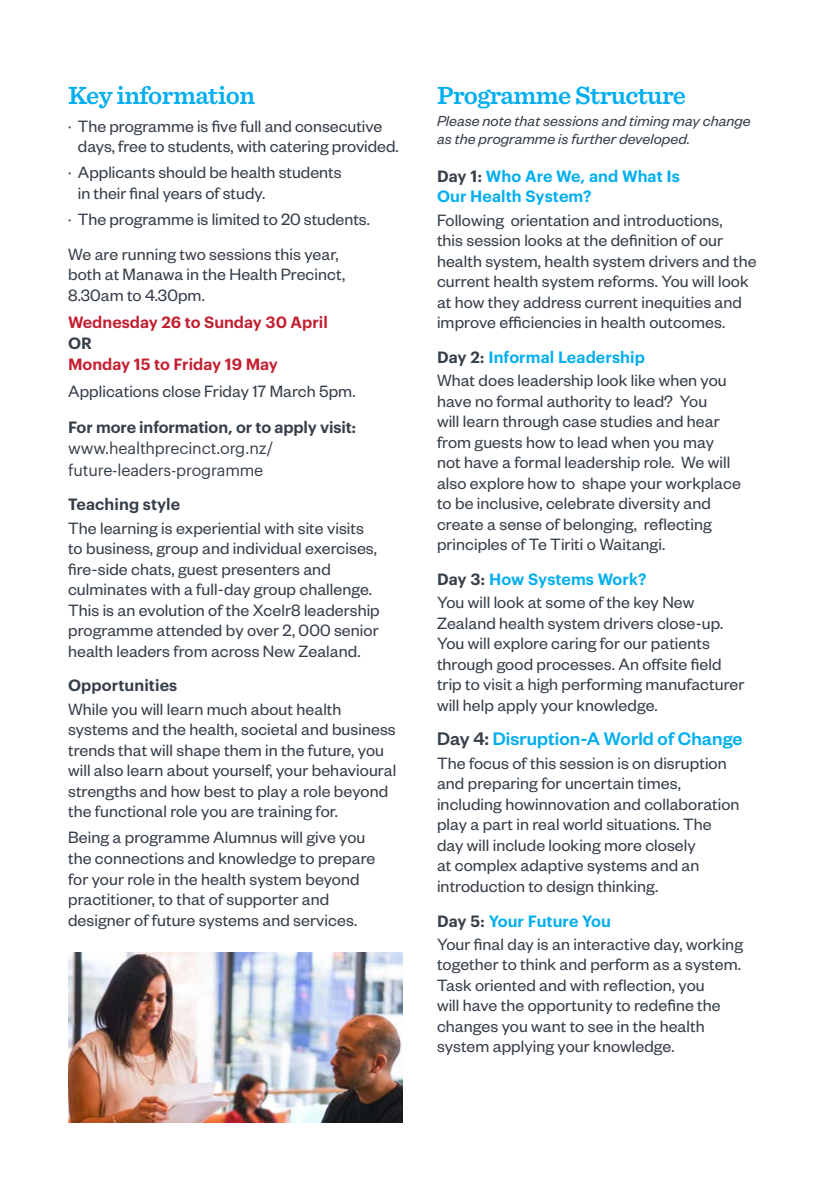
<style>
.page{position:relative;width:840px;height:1191px;background:#fff}
.page>*{position:absolute;margin:0;border:0;box-sizing:border-box;transform-origin:0 0}
.t1{font:600 26px "Sentinel";letter-spacing:-.02em;color:#00aeef}
.t2{font:500 20px "Founders Grotesk";letter-spacing:.005em;color:#00aeef}
.t3{font:18px/20.6px "Founders Grotesk";letter-spacing:.005em;color:#363f49}
.t4{font:600 16px/20.4px "Graphik";letter-spacing:.005em;color:#00aeef}
.t5{font:italic 16px/18px "Founders Grotesk";letter-spacing:.005em;color:#363f49}
.t6{font:600 16px "Graphik";letter-spacing:-.01em;color:#363f49}
.t7{font:16px/22px "Graphik";letter-spacing:-.01em;color:#363f49}
.t8{font:600 16px "Graphik";color:#c32032}
.s1{color:#363f49}
</style>
<div class="page">
<img style="left:68px;top:952px;width:335px;height:171px">
<h1 class="t1" style="left:68px;top:75px;width:188px">Key information</h1>
<p class="t3" style="left:78px;top:115px;width:322px;text-indent:-10px">· The programme is five full and consecutive days, free to students, with catering provided.</p>
<p class="t3" style="left:78px;top:161px;width:265px;text-indent:-10px">· Applicants should be health students in their final years of study.</p>
<p class="t3" style="left:68px;top:201px;width:303px;line-height:34.6px">· The programme is limited to 20 students.<br>We are running two sessions this year,</p>
<p class="t3" style="left:68px;top:263px;width:278px">both at Manawa in the Health Precinct,<br>8.30am to 4.30pm.</p>
<p class="t8" style="left:68px;top:310px;width:261px">Wednesday 26 to Sunday 30 April</p>
<p class="t6" style="left:68px;top:331px;width:25px">OR</p>
<p class="t8" style="left:68px;top:352px;width:211px">Monday 15 to Friday 19 May</p>
<p class="t3" style="left:68px;top:380px;width:289px">Applications close Friday 17 March 5pm.</p>
<p class="t6" style="left:68px;top:414px;width:289px">For more information, or to apply visit:</p>
<p class="t7" style="left:68px;top:435px;width:206px">www.healthprecinct.org.nz/ future-leaders-programme</p>
<p class="t6" style="left:68px;top:492px;width:114px">Teaching style</p>
<p class="t3" style="left:68px;top:517px;width:313px">The learning is experiential with site visits to business, group and individual exercises, fire-side chats, guest presenters and culminates with a full-day group challenge.<br>This is an evolution of the Xcelr8 leadership programme attended by over 2, 000 senior health leaders from across New Zealand.</p>
<p class="t6" style="left:68px;top:673px;width:111px">Opportunities</p>
<p class="t3" style="left:68px;top:698px;width:329px">While you will learn much about health systems and the health, societal and business trends that will shape them in the future, you will also learn about yourself, your behavioural strengths and how best to play a role beyond the functional role you are training for.</p>
<p class="t3" style="left:68px;top:826px;width:308px">Being a programme Alumnus will give you the connections and knowledge to prepare for your role in the health system beyond practitioner, to that of supporter and designer of future systems and services.</p>
<h1 class="t1" style="left:437px;top:75px;width:250px">Programme Structure</h1>
<p class="t5" style="left:437px;top:111px;width:315px">Please note that sessions and timing may change as the programme is further developed.</p>
<p class="t4" style="left:437px;top:164px;width:244px"><span class="s1">Day 1:</span> Who Are We, and What Is<br>Our Health System?</p>
<p class="t3" style="left:437px;top:209px;width:321px">Following orientation and introductions,<br>this session looks at the definition of our health system, health system drivers and the current health system reforms. You will look at how they address current inequities and improve efficiencies in health outcomes.</p>
<p class="t4" style="left:437px;top:345px;width:209px"><span class="s1">Day 2:</span> Informal Leadership</p>
<p class="t3" style="left:437px;top:369px;width:305px">What does leadership look like when you have no formal authority to lead? You<br>will learn through case studies and hear from guests how to lead when you may not have a formal leadership role. We will also explore how to shape your workplace to be inclusive, celebrate diversity and create a sense of belonging, reflecting principles of Te Tiriti o Waitangi.</p>
<p class="t4" style="left:437px;top:567px;width:211px"><span class="s1">Day 3:</span> How Systems Work?</p>
<p class="t3" style="left:437px;top:591px;width:309px">You will look at some of the key New Zealand health system drivers close-up.<br>You will explore caring for our patients through good processes. An offsite field trip to visit a high performing manufacturer will help apply your knowledge.</p>
<p class="t2" style="left:437px;top:726px;width:307px"><span class="s1">Day 4:</span> Disruption-A World of Change</p>
<p class="t3" style="left:437px;top:752px;width:304px">The focus of this session is on disruption and preparing for uncertain times, including howinnovation and collaboration play a part in real world situations. The day will include looking more closely<br>at complex adaptive systems and an introduction to design thinking.</p>
<p class="t4" style="left:437px;top:909px;width:175px"><span class="s1">Day 5:</span> Your Future You</p>
<p class="t3" style="left:437px;top:933px;width:307px">Your final day is an interactive day, working together to think and perform as a system.<br>Task oriented and with reflection, you<br>will have the opportunity to redefine the changes you want to see in the health system applying your knowledge.</p>
</div>
